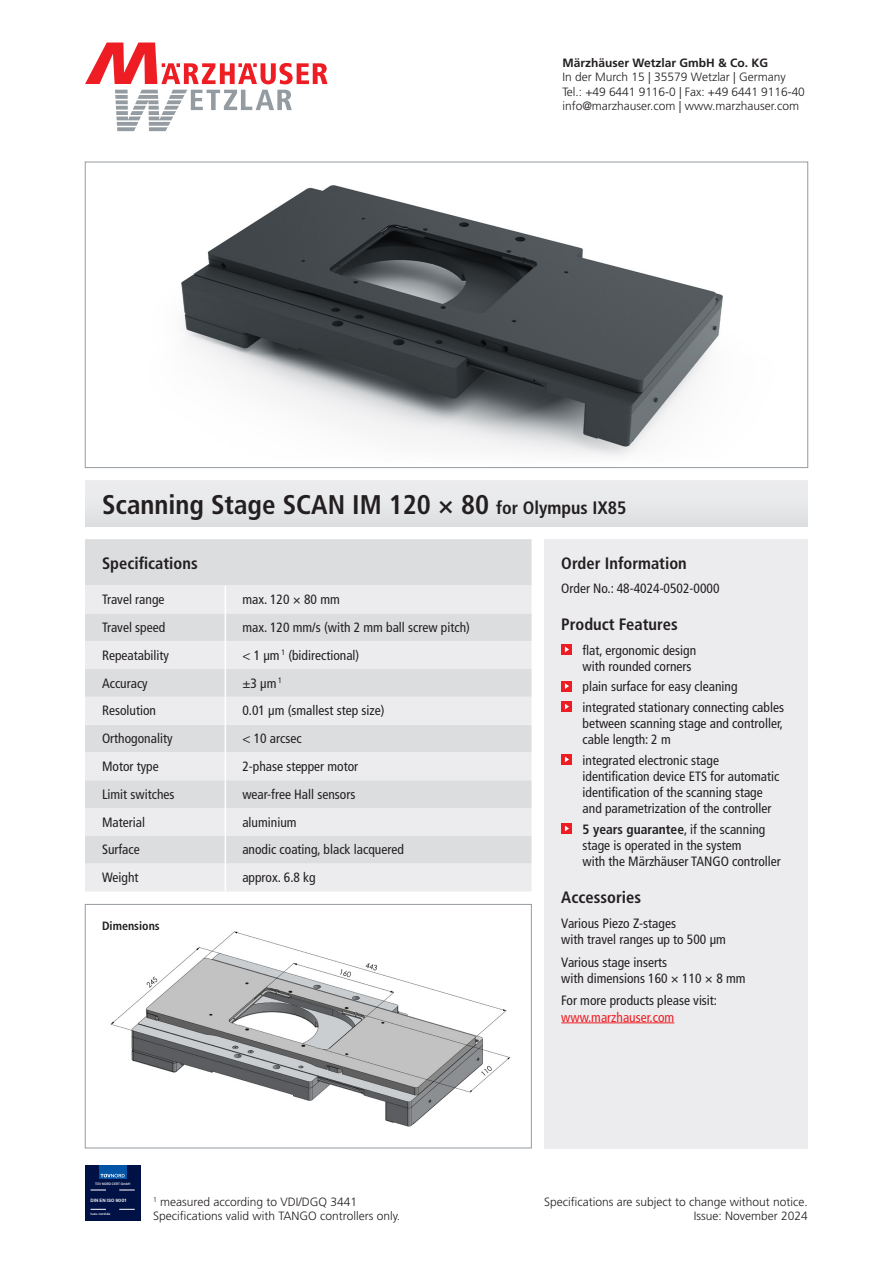
<style>
.page{position:relative;width:893px;height:1263px;background:#fff}
.page>*{position:absolute;margin:0;border:0;box-sizing:border-box;transform-origin:0 0}
.Titel{font:700 condensed 27px "Frutiger LT Std";color:#231f20}
.Überschrift{font:700 condensed 16.5px "Frutiger LT Std";color:#231f20}
.Aufzählung{font:condensed 13.5px/16.2px "Frutiger LT Std";color:#231f20}
.Fließtext__Tabelle{font:condensed 13.5px "Frutiger LT Std";color:#231f20}
.Fließtext{font:condensed 13.5px/16.2px "Frutiger LT Std";color:#231f20}
.Adresse{font:300 12px/14.4px "Frutiger LT Std";color:#231f20}
.Fußzeile_links{font:300 12px/14.4px "Frutiger LT Std";color:#231f20}
.Fußzeile_rechts{font:300 12px "Frutiger LT Std";color:#231f20}
.Bildunterschrift{font:700 condensed 12px "Frutiger LT Std";color:#231f20}
.t1{font:600 4.65px "TNG Pro";color:#fff}
.t2{font:500 3.3px "TNG Pro";color:#fff}
.s1{font-weight:700}
.s2{font-size:18px}
.s3{color:#ee1d23}
</style>
<div class="page">
<svg style="left:85px;top:43px;width:243px;height:41px"></svg>
<svg style="left:115px;top:90px;width:177px;height:41px"></svg>
<div style="left:85px;top:1165px;width:55px;height:55px;background:#001245"></div>
<div style="left:99px;top:1165px;width:27px;height:14px;background:#0154a6"></div>
<svg style="left:101px;top:1174px;width:24px;height:3px"></svg>
<svg style="left:91px;top:1189px;width:15px;height:1px"></svg>
<svg style="left:119px;top:1189px;width:16px;height:1px"></svg>
<svg style="left:91px;top:1209px;width:15px;height:1px"></svg>
<svg style="left:119px;top:1209px;width:16px;height:1px"></svg>
<img style="left:110px;top:931px;width:401px;height:196px">
<div style="left:85px;top:904px;width:446px;height:244px;border:1px solid #959ca1"></div>
<img style="left:181px;top:185px;width:542px;height:272px">
<div style="left:544px;top:539px;width:264px;height:609px;background:#ececee"></div>
<div style="left:85px;top:481px;width:723px;height:45px;background:#e7e8e9"></div>
<hr style="left:561px;top:1022px;width:113px;height:1px;background:#ee1d23">
<div style="left:561px;top:644px;width:11px;height:11px;background:#ee1d23"></div>
<svg style="left:565px;top:647px;width:4px;height:5px"></svg>
<div style="left:561px;top:681px;width:11px;height:10px;background:#ee1d23"></div>
<svg style="left:565px;top:683px;width:4px;height:6px"></svg>
<div style="left:561px;top:701px;width:11px;height:11px;background:#ee1d23"></div>
<svg style="left:565px;top:704px;width:4px;height:5px"></svg>
<div style="left:561px;top:754px;width:11px;height:11px;background:#ee1d23"></div>
<svg style="left:565px;top:757px;width:4px;height:5px"></svg>
<div style="left:561px;top:823px;width:11px;height:11px;background:#ee1d23"></div>
<svg style="left:565px;top:826px;width:4px;height:5px"></svg>
<div style="left:85px;top:539px;width:446px;height:47px;background:#dcdddf"></div>
<svg style="left:85px;top:586px;width:446px;height:305px;background:#e4e5e7"></svg>
<svg style="left:225px;top:586px;width:1px;height:305px"></svg>
<p class="Adresse" style="left:562px;top:56px;width:244px"><span class="s1">Märzhäuser Wetzlar GmbH &amp; Co. KG<br></span>In der Murch 15 | 35579 Wetzlar | Germany Tel.: +49 6441 9116-0 | Fax: +49 6441 9116-40 info@marzhauser.com | www.marzhauser.com</p>
<p class="Titel" style="left:102px;top:488px;width:526px">Scanning Stage SCAN IM 120 × 80 <span class="s2">for Olympus IX85</span></p>
<p class="Überschrift" style="left:102px;top:553px;width:97px">Specifications</p>
<p class="Fließtext__Tabelle" style="left:102px;top:592px;width:64px">Travel range</p>
<p class="Fließtext__Tabelle" style="left:242px;top:592px;width:99px">max. 120 × 80 mm</p>
<p class="Fließtext__Tabelle" style="left:102px;top:619px;width:65px">Travel speed</p>
<p class="Fließtext__Tabelle" style="left:242px;top:619px;width:229px">max. 120 mm/s (with 2 mm ball screw pitch)</p>
<p class="Fließtext__Tabelle" style="left:102px;top:647px;width:68px">Repeatability</p>
<p class="Fließtext__Tabelle" style="left:242px;top:647px;width:119px">&lt; 1 µm <sup>1</sup> (bidirectional)</p>
<p class="Fließtext__Tabelle" style="left:102px;top:675px;width:47px">Accuracy</p>
<p class="Fließtext__Tabelle" style="left:242px;top:675px;width:41px">±3 μm <sup>1</sup></p>
<p class="Fließtext__Tabelle" style="left:102px;top:703px;width:56px">Resolution</p>
<p class="Fließtext__Tabelle" style="left:242px;top:703px;width:144px">0.01 µm (smallest step size)</p>
<p class="Fließtext__Tabelle" style="left:102px;top:731px;width:72px">Orthogonality</p>
<p class="Fließtext__Tabelle" style="left:242px;top:731px;width:61px">&lt; 10 arcsec</p>
<p class="Fließtext__Tabelle" style="left:102px;top:758px;width:58px">Motor type</p>
<p class="Fließtext__Tabelle" style="left:242px;top:758px;width:117px">2-phase stepper motor</p>
<p class="Fließtext__Tabelle" style="left:102px;top:786px;width:74px">Limit switches</p>
<p class="Fließtext__Tabelle" style="left:242px;top:786px;width:115px">wear-free Hall sensors</p>
<p class="Fließtext__Tabelle" style="left:102px;top:814px;width:44px">Material</p>
<p class="Fließtext__Tabelle" style="left:242px;top:814px;width:56px">aluminium</p>
<p class="Fließtext__Tabelle" style="left:102px;top:842px;width:39px">Surface</p>
<p class="Fließtext__Tabelle" style="left:242px;top:842px;width:163px">anodic coating, black lacquered</p>
<p class="Fließtext__Tabelle" style="left:102px;top:870px;width:38px">Weight</p>
<p class="Fließtext__Tabelle" style="left:242px;top:870px;width:75px">approx. 6.8 kg</p>
<p class="Bildunterschrift" style="left:102px;top:919px;width:59px">Dimensions</p>
<p class="Überschrift" style="left:561px;top:553px;width:127px">Order Information</p>
<p class="Fließtext" style="left:561px;top:581px;width:160px">Order No.: 48-4024-0502-0000</p>
<p class="Überschrift" style="left:561px;top:614px;width:118px">Product Features</p>
<p class="Aufzählung" style="left:583px;top:642px;width:115px">flat, ergonomic design with rounded corners</p>
<p class="Aufzählung" style="left:583px;top:679px;width:156px">plain surface for easy cleaning</p>
<p class="Aufzählung" style="left:583px;top:699px;width:203px;text-align:justify">integrated stationary connecting cables between scanning stage and controller, cable length: 2 m</p>
<p class="Aufzählung" style="left:583px;top:752px;width:198px">integrated electronic stage identification device ETS for automatic identification of the scanning stage and parametrization of the controller</p>
<p class="Aufzählung" style="left:583px;top:821px;width:200px"><span class="s1">5 years guarantee</span>, if the scanning stage is operated in the system<br>with the Märzhäuser TANGO controller</p>
<p class="Überschrift" style="left:561px;top:887px;width:81px">Accessories</p>
<p class="Fließtext" style="left:561px;top:915px;width:166px">Various Piezo Z-stages<br>with travel ranges up to 500 μm</p>
<p class="Fließtext" style="left:561px;top:954px;width:186px">Various stage inserts<br>with dimensions 160 × 110 × 8 mm</p>
<p class="Fließtext" style="left:561px;top:993px;width:157px">For more products please visit: <span class="s3">www.marzhauser.com</span></p>
<p class="t2" style="left:95px;top:1181px;width:37px">TÜV NORD CERT GmbH</p>
<p class="t2" style="left:90px;top:1212px;width:21px">tuev-nord.de</p>
<p class="t1" style="left:90px;top:1197px;width:38px">DIN EN ISO 9001</p>
<p class="Fußzeile_links" style="left:153px;top:1195px;width:249px"><sup>1</sup> measured according to VDI/DGQ 3441<br>Specifications valid with TANGO controllers only.</p>
<p class="Fußzeile_rechts" style="left:544px;top:1195px;width:265px">Specifications are subject to change without notice.</p>
<p class="Fußzeile_rechts" style="left:694px;top:1209px;width:116px">Issue: November 2024</p>
</div>
